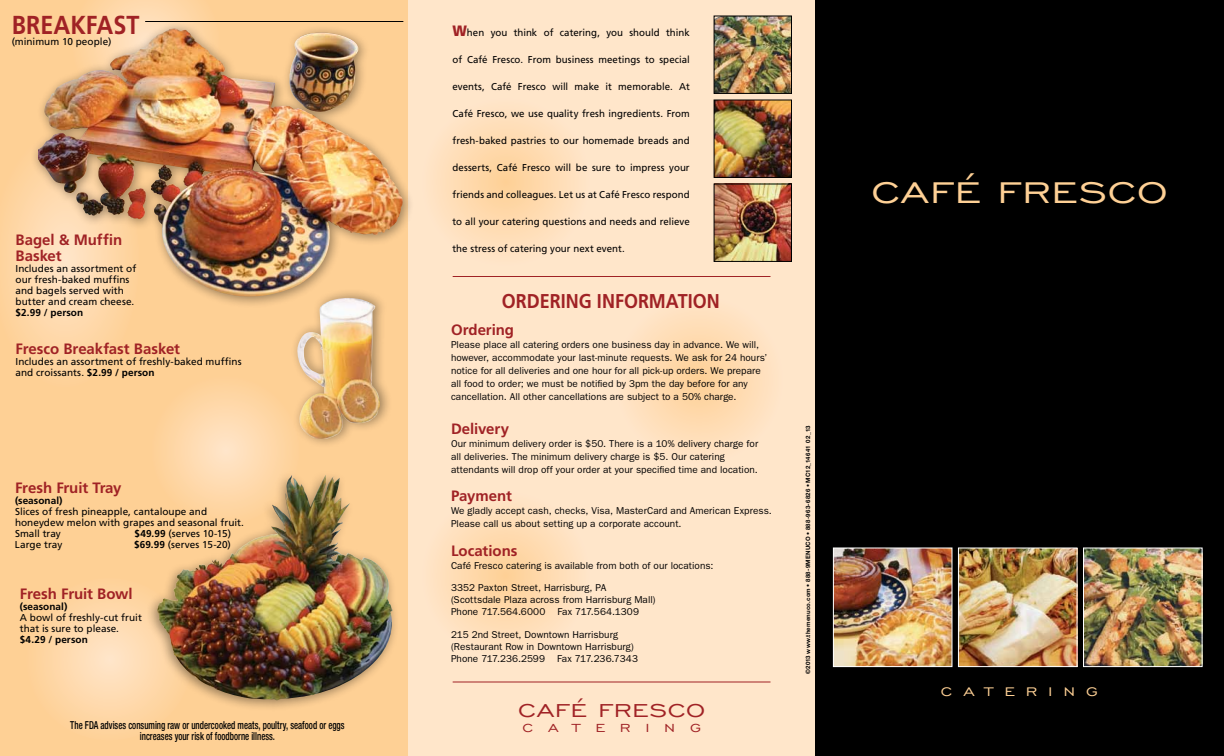
<style>
.page{position:relative;width:1224px;height:756px;background:#fff}
.page>*{position:absolute;margin:0;border:0;box-sizing:border-box;transform-origin:0 0}
.t1{font:38.4px "Engravers Gothic BT";color:#fed095;scale:1.25 1}
.t2{font:700 26px "Frutiger LT Std";letter-spacing:-.005em;color:#a02225;scale:.9 1}
.t3{font:24px "Engravers Gothic BT";color:#a02225;scale:1.25 1}
.t4{font:700 20px "Frutiger LT Std";color:#a02225;scale:.9 1}
.t5{font:16px "Engravers Gothic BT";letter-spacing:.585em;color:#fed095;scale:1.2 1}
.t6{font:700 15px/16px "Frutiger LT Std";letter-spacing:-.005em;color:#a02225}
.t7{font:15px "Engravers Gothic BT";letter-spacing:.835em;color:#a02225;scale:1.2 1}
.t8{font:500 condensed 11px/10.5px "Helvetica Neue LT Std";color:#000;text-align:center;scale:.8 1}
.t9{font:10px/13px "ITC Franklin Gothic Std";letter-spacing:.005em;color:#000}
.t10{font:10px/11px "Frutiger LT Std";letter-spacing:.005em;color:#000}
.t11{font:700 10px "Frutiger LT Std";letter-spacing:.005em;color:#000}
.t12{font:700 6px "Helvetica Neue LT Std";letter-spacing:.03em;color:#000}
.s1{font-weight:700}
.s2{font-weight:900;font-size:15px;color:#a02225}
</style>
<div class="page">
<div style="left:0;top:0;width:787px;height:756px;background:#fed095"></div>
<div style="left:408px;top:0;width:410px;height:756px;background:#ffe6ca"></div>
<svg style="left:151px;top:376px;width:149px;height:148px"></svg>
<svg style="left:90px;top:0;width:112px;height:21px"></svg>
<svg style="left:615px;top:296px;width:168px;height:168px"></svg>
<svg style="left:422px;top:98px;width:167px;height:168px"></svg>
<svg style="left:422px;top:492px;width:167px;height:167px"></svg>
<svg style="left:5px;top:176px;width:114px;height:188px"></svg>
<svg style="left:42px;top:592px;width:110px;height:135px"></svg>
<hr style="left:453px;top:682px;width:318px;height:1px;background:#a02225">
<hr style="left:453px;top:276px;width:318px;height:1px;background:#a02225">
<div style="left:30px;top:21px;width:385px;height:288px;background:#000;opacity:.4"></div>
<img style="left:38px;top:29px;width:133px;height:164px">
<div style="left:290px;top:288px;width:103px;height:161px;background:#000;opacity:.4"></div>
<img style="left:297px;top:298px;width:83px;height:141px">
<img style="left:716px;top:18px;width:74px;height:74px">
<div style="left:714px;top:16px;width:78px;height:78px;border:1px solid #000"></div>
<img style="left:716px;top:102px;width:74px;height:74px">
<div style="left:714px;top:100px;width:78px;height:78px;border:1px solid #000"></div>
<img style="left:716px;top:186px;width:74px;height:74px">
<div style="left:714px;top:184px;width:78px;height:78px;border:1px solid #000"></div>
<div style="left:145px;top:469px;width:255px;height:243px;background:#000;opacity:.4"></div>
<img style="left:207px;top:475px;width:117px;height:93px">
<div style="left:816px;top:0;width:408px;height:756px;background:#000"></div>
<img style="left:835px;top:550px;width:115px;height:115px">
<div style="left:833px;top:548px;width:119px;height:119px;border:1px solid #fff"></div>
<img style="left:960px;top:550px;width:116px;height:115px">
<div style="left:958px;top:548px;width:120px;height:119px;border:1px solid #fff"></div>
<img style="left:1085px;top:550px;width:116px;height:115px">
<div style="left:1083px;top:548px;width:120px;height:119px;border:1px solid #fff"></div>
<h2 class="t2" style="left:12px;top:9px;width:143px">Breakfast</h2>
<p class="t10" style="left:12px;top:36px;width:101px">(minimum 10 people)</p>
<h3 class="t6" style="left:16px;top:232px;width:108px">Bagel &amp; M uffin<br>Basket</h3>
<p class="t10" style="left:16px;top:263px;width:122px">Includes an assortment of our fresh-baked muffins and bagels served with butter and cream cheese.</p>
<p class="t11" style="left:16px;top:306px;width:69px">$2.99 / person</p>
<h3 class="t6" style="left:16px;top:341px;width:166px">Fresco Breakfast Basket</h3>
<p class="t10" style="left:16px;top:356px;width:228px">Includes an assortment of freshly-baked muffins and croissants. <span class="s1">$2.99 / person</span></p>
<h3 class="t6" style="left:15px;top:480px;width:108px">Fresh Fruit Tray</h3>
<p class="t11" style="left:15px;top:494px;width:49px">(seasonal)</p>
<p class="t10" style="left:15px;top:506px;width:231px">Slices of fresh pineapple, cantaloupe and honeydew melon with grapes and seasonal fruit.<br>Small tray</p>
<p class="t10" style="left:135px;top:528px;width:98px"><span class="s1">$49.99</span> (serves 10-15)</p>
<p class="t10" style="left:15px;top:539px;width:49px">Large tray</p>
<p class="t10" style="left:134px;top:539px;width:98px"><span class="s1">$69.99</span> (serves 15-20)</p>
<h3 class="t6" style="left:20px;top:586px;width:114px">Fresh Fruit Bowl</h3>
<p class="t11" style="left:20px;top:600px;width:49px">(seasonal)</p>
<p class="t10" style="left:20px;top:612px;width:124px">A bowl of freshly-cut fruit that is sure to please.</p>
<p class="t11" style="left:20px;top:633px;width:70px">$4.29 / person</p>
<p class="t8" style="left:70px;top:720px;width:344px">The FDA advises consuming raw or undercooked meats, poultry, seafood or eggs increases your risk of foodborne illness.</p>
<p class="t10" style="left:453px;top:27px;width:239px"><span class="s2">W</span>hen you think of catering, you should think</p>
<p class="t10" style="left:453px;top:54px;width:239px">of Café Fresco. From business meetings to special</p>
<p class="t10" style="left:453px;top:81px;width:239px">events, Café Fresco will make it memorable. At</p>
<p class="t10" style="left:453px;top:108px;width:239px">Café Fresco, we use quality fresh ingredients. From</p>
<p class="t10" style="left:453px;top:135px;width:239px">fresh-baked pastries to our homemade breads and</p>
<p class="t10" style="left:453px;top:162px;width:239px">desserts, Café Fresco will be sure to impress your</p>
<p class="t10" style="left:453px;top:189px;width:239px">friends and colleagues. Let us at Café Fresco respond</p>
<p class="t10" style="left:453px;top:216px;width:239px">to all your catering questions and needs and relieve</p>
<p class="t10" style="left:453px;top:243px;width:174px">the stress of catering your next event.</p>
<h3 class="t4" style="left:502px;top:289px;width:244px">Ordering Information</h3>
<h3 class="t6" style="left:451px;top:322px;width:65px">Ordering</h3>
<p class="t9" style="left:451px;top:339px;width:318px">Please place all catering orders one business day in advance. We will, however, accommodate your last-minute requests. We ask for 24 hours’ notice for all deliveries and one hour for all pick-up orders. We prepare all food to order; we must be notified by 3pm the day before for any cancellation. All other cancellations are subject to a 50% charge.</p>
<h3 class="t6" style="left:451px;top:421px;width:60px">Delivery</h3>
<p class="t9" style="left:451px;top:438px;width:309px">Our minimum delivery order is $50. There is a 10% delivery charge for all deliveries. The minimum delivery charge is $5. Our catering attendants will drop off your order at your specified time and location.</p>
<h3 class="t6" style="left:451px;top:488px;width:62px">Payment</h3>
<p class="t9" style="left:451px;top:505px;width:322px">We gladly accept cash, checks, Visa, MasterCard and American Express.<br>Please call us about setting up a corporate account.</p>
<h3 class="t6" style="left:451px;top:543px;width:68px">Locations</h3>
<p class="t9" style="left:451px;top:560px;width:264px">Café Fresco catering is available from both of our locations:</p>
<p class="t9" style="left:451px;top:582px;width:206px;line-height:12px">3352 Paxton Street, Harrisburg, PA (Scottsdale Plaza across from Harrisburg Mall)<br>Phone 717.564.6000 Fax 717.564.1309</p>
<p class="t9" style="left:451px;top:629px;width:189px;line-height:12px">215 2nd Street, Downtown Harrisburg (Restaurant Row in Downtown Harrisburg)<br>Phone 717.236.2599 Fax 717.236.7343</p>
<h3 class="t3" style="left:518px;top:697px;width:151px">Café Fresco</h3>
<h3 class="t7" style="left:522px;top:720px;width:151px">catering</h3>
<p class="t12" style="left:804px;top:674px;width:250px;rotate:-90deg">©2013 www.themenuco.com • 888-9MENUCO • 888-963-6826 • MC12_14641 02_13</p>
<h1 class="t1" style="left:871px;top:171px;width:238px">Café Fresco</h1>
<h3 class="t5" style="left:941px;top:682px;width:132px">catering</h3>
</div>
